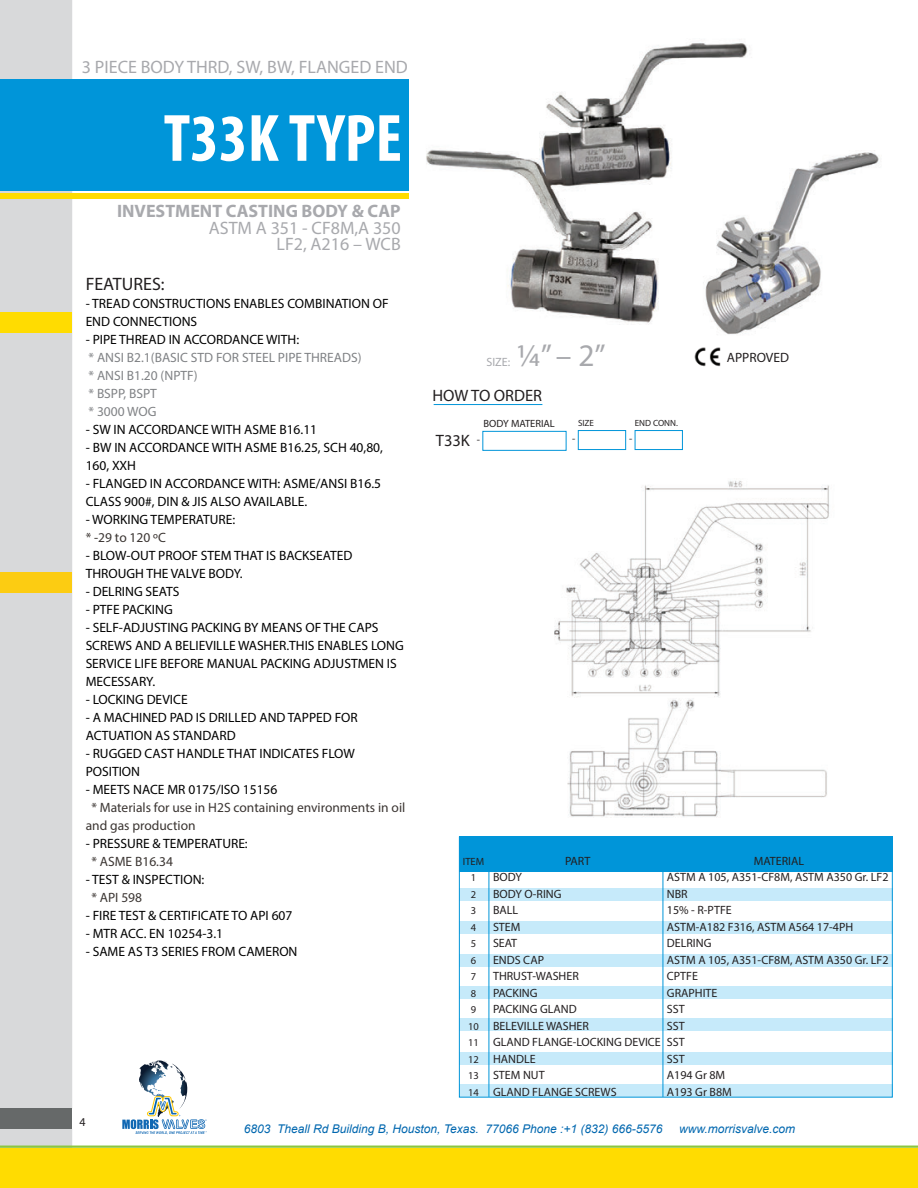
<style>
.page{position:relative;width:918px;height:1188px;background:#fff}
.page>*{position:absolute;margin:0;border:0;box-sizing:border-box;transform-origin:0 0}
.t1{font:700 condensed 67.5px "Myriad Pro";color:#fff}
.t2{font:31.5px "Myriad Pro";color:#a8a9ad}
.t3{font:18px/16.5px "Myriad Pro";color:#a8a9ad;text-align:right}
.t4{font:700 18px "Myriad Pro";color:#a8a9ad}
.t5{font:18px "Myriad Pro";color:#231f20}
.t6{font:16.5px "Myriad Pro";color:#231f20}
.t7{font:13.5px/18px "Myriad Pro";color:#000}
.t8{font:13.5px/18px "Myriad Pro";color:#3b3532}
.t9{font:13.5px/18px "Myriad Pro";color:#808285}
.t10{font:13.5px "Myriad Pro";color:#231f20}
.t11{font:12px/16.5px "Myriad Pro";color:#231f20}
.t12{font:italic 12px "Arial";color:#0067af}
.t13{font:12px "Myriad Pro";color:#a8a9ad}
.t14{font:10.5px/16.5px "Myriad Pro";color:#231f20;text-align:center}
.t15{font:9px "Myriad Pro";color:#231f20}
</style>
<div class="page">
<div style="left:0;top:0;width:72px;height:1149px;background:#d8d9da"></div>
<div style="left:0;top:1109px;width:72px;height:20px;background:#666969"></div>
<div style="left:0;top:312px;width:72px;height:20px;background:#ffdc01"></div>
<div style="left:0;top:572px;width:72px;height:20px;background:#fccc12"></div>
<svg style="left:122px;top:1096px;width:85px;height:38px"></svg>
<img style="left:426px;top:43px;width:322px;height:280px">
<div style="left:0;top:79px;width:409px;height:112px;background:#0095d9"></div>
<div style="left:0;top:193px;width:409px;height:6px;background:#ffdc01"></div>
<div style="left:459px;top:837px;width:434px;height:35px;background:#0095d9"></div>
<div style="left:459px;top:888px;width:434px;height:12px;background:#c6eafa"></div>
<div style="left:459px;top:921px;width:434px;height:12px;background:#c6eafa"></div>
<div style="left:459px;top:954px;width:434px;height:12px;background:#c6eafa"></div>
<div style="left:459px;top:986px;width:434px;height:13px;background:#c6eafa"></div>
<div style="left:459px;top:1018px;width:434px;height:12px;background:#c6eafa"></div>
<div style="left:459px;top:1052px;width:434px;height:13px;background:#c6eafa"></div>
<div style="left:459px;top:1085px;width:434px;height:12px;background:#c6eafa"></div>
<div style="left:459px;top:837px;width:434px;height:261px;border:1px solid #0095d9"></div>
<hr style="left:489px;top:872px;width:1px;height:225px;background:#0095d9">
<hr style="left:663px;top:872px;width:1px;height:225px;background:#0095d9">
<hr style="left:0;top:1146px;width:918px;height:2px;background:#8bc63e">
<div style="left:0;top:1149px;width:918px;height:39px;background:#ffdc01"></div>
<img style="left:554px;top:481px;width:275px;height:337px">
<div style="left:482px;top:431px;width:84px;height:20px;border:1px solid #0095d9"></div>
<div style="left:578px;top:430px;width:48px;height:20px;border:1px solid #0095d9"></div>
<div style="left:635px;top:430px;width:48px;height:20px;border:1px solid #0095d9"></div>
<hr style="left:434px;top:404px;width:108px;height:1px;background:#0095d9">
<img style="left:694px;top:347px;width:27px;height:20px">
<img style="left:683px;top:151px;width:196px;height:184px">
<h3 class="t3" style="left:82px;top:59px;width:327px">3 PIECE BODY THRD, SW, BW, FLANGED END</h3>
<h1 class="t1" style="left:164px;top:101px;width:240px">T33K TYPE</h1>
<h3 class="t4" style="left:117px;top:199px;width:285px">INVESTMENT CASTING BODY &amp; CAP</h3>
<h3 class="t3" style="left:209px;top:219px;width:193px">ASTM A 351 - CF8M,A 350<br>LF2, A216 – WCB</h3>
<h3 class="t5" style="left:86px;top:273px;width:80px">FEATURES:</h3>
<p class="t7" style="left:86px;top:294px;width:304px">- TREAD CONSTRUCTIONS ENABLES COMBINATION OF<br>END CONNECTIONS</p>
<p class="t7" style="left:86px;top:330px;width:215px">- PIPE THREAD IN ACCORDANCE WITH:</p>
<p class="t9" style="left:89px;top:348px;width:275px">* ANSI B2.1(BASIC STD FOR STEEL PIPE THREADS) * ANSI B1.20 (NPTF)<br>* BSPP, BSPT<br>* 3000 WOG</p>
<p class="t7" style="left:86px;top:420px;width:233px">- SW IN ACCORDANCE WITH ASME B16.11</p>
<p class="t7" style="left:86px;top:438px;width:299px">- BW IN ACCORDANCE WITH ASME B16.25, SCH 40,80,<br>160, XXH</p>
<p class="t7" style="left:86px;top:474px;width:297px">- FLANGED IN ACCORDANCE WITH: ASME/ANSI B16.5<br>CLASS 900#, DIN &amp; JIS ALSO AVAILABLE.</p>
<p class="t7" style="left:86px;top:510px;width:151px">- WORKING TEMPERATURE:</p>
<p class="t8" style="left:86px;top:528px;width:82px">* -29 to 120 ºC</p>
<p class="t7" style="left:86px;top:546px;width:268px">- BLOW-OUT PROOF STEM THAT IS BACKSEATED<br>THROUGH THE VALVE BODY.</p>
<p class="t7" style="left:86px;top:582px;width:95px">- DELRING SEATS</p>
<p class="t7" style="left:86px;top:600px;width:89px">- PTFE PACKING</p>
<p class="t7" style="left:86px;top:618px;width:320px">- SELF-ADJUSTING PACKING BY MEANS OF THE CAPS SCREWS AND A BELIEVILLE WASHER.THIS ENABLES LONG SERVICE LIFE BEFORE MANUAL PACKING ADJUSTMEN IS MECESSARY.</p>
<p class="t7" style="left:86px;top:690px;width:103px">- LOCKING DEVICE</p>
<p class="t7" style="left:86px;top:708px;width:274px">- A MACHINED PAD IS DRILLED AND TAPPED FOR<br>ACTUATION AS STANDARD</p>
<p class="t7" style="left:86px;top:744px;width:271px">- RUGGED CAST HANDLE THAT INDICATES FLOW<br>POSITION</p>
<p class="t7" style="left:86px;top:780px;width:193px">- MEETS NACE MR 0175/ISO 15156</p>
<p class="t8" style="left:86px;top:798px;width:321px;text-indent:6px">* Materials for use in H2S containing environments in oil and gas production</p>
<p class="t7" style="left:86px;top:834px;width:164px">- PRESSURE &amp; TEMPERATURE:</p>
<p class="t8" style="left:91px;top:852px;width:83px">* ASME B16.34</p>
<p class="t7" style="left:86px;top:870px;width:120px">- TEST &amp; INSPECTION:</p>
<p class="t8" style="left:91px;top:888px;width:52px">* API 598</p>
<p class="t7" style="left:86px;top:906px;width:208px">- FIRE TEST &amp; CERTIFICATE TO API 607</p>
<p class="t7" style="left:86px;top:924px;width:139px">- MTR ACC. EN 10254-3.1</p>
<p class="t7" style="left:86px;top:942px;width:213px">- SAME AS T3 SERIES FROM CAMERON</p>
<p class="t13" style="left:486px;top:354px;width:25px">SIZE:</p>
<h2 class="t2" style="left:517px;top:336px;width:90px">¼” – 2”</h2>
<p class="t10" style="left:727px;top:349px;width:64px">APPROVED</p>
<p class="t6" style="left:432px;top:386px;width:111px">HOW TO ORDER</p>
<p class="t14" style="left:484px;top:415px;width:73px">BODY MATERIAL</p>
<p class="t15" style="left:578px;top:417px;width:17px">SIZE</p>
<p class="t15" style="left:635px;top:417px;width:45px">END CONN.</p>
<p class="t6" style="left:436px;top:430px;width:46px">T33K <sup>-</sup></p>
<p class="t14" style="left:572px;top:431px;width:5px">-</p>
<p class="t14" style="left:629px;top:431px;width:5px">-</p>
<p class="t14" style="left:463px;top:853px;width:23px">ITEM<br>1<br>2<br>3<br>4<br>5<br>6<br>7<br>8<br>9<br>10<br>11<br>12<br>13<br>14</p>
<p class="t11" style="left:565px;top:852px;width:27px">PART</p>
<p class="t11" style="left:667px;top:852px;width:223px;text-indent:87px">MATERIAL<br>ASTM A 105, A351-CF8M, ASTM A350 Gr. LF2<br>NBR<br>15% - R-PTFE<br>ASTM-A182 F316, ASTM A564 17-4PH<br>DELRING<br>ASTM A 105, A351-CF8M, ASTM A350 Gr. LF2<br>CPTFE<br>GRAPHITE<br>SST<br>SST<br>SST<br>SST<br>A194 Gr 8M<br>A193 Gr B8M</p>
<p class="t11" style="left:493px;top:869px;width:169px">BODY<br>BODY O-RING<br>BALL<br>STEM<br>SEAT<br>ENDS CAP<br>THRUST-WASHER<br>PACKING<br>PACKING GLAND<br>BELEVILLE WASHER<br>GLAND FLANGE-LOCKING DEVICE<br>HANDLE<br>STEM NUT<br>GLAND FLANGE SCREWS</p>
<p class="t11" style="left:80px;top:1114px;width:8px">4</p>
<p class="t12" style="left:244px;top:1121px;width:420px">6803 Theall Rd Building B, Houston, Texas. 77066 Phone :+1 (832) 666-5576</p>
<p class="t12" style="left:679px;top:1121px;width:118px">www.morrisvalve.com</p>
</div>
